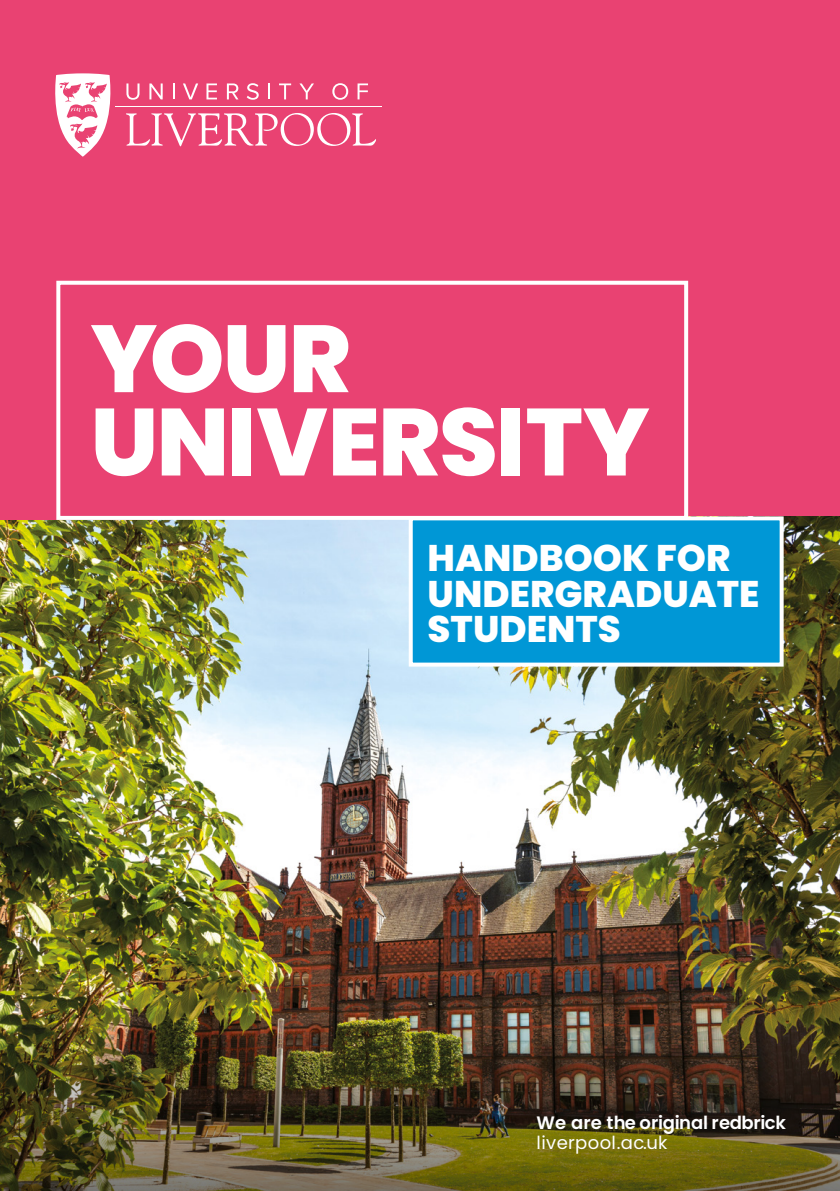
<style>
.page{position:relative;width:840px;height:1191px;background:#fff}
.page>*{position:absolute;margin:0;border:0;box-sizing:border-box;transform-origin:0 0}
.t1{font:800 95px/83.4px "Poppins";letter-spacing:-.02em;color:#fff}
.t2{font:800 37px/35px "Poppins";color:#fff}
.t3{font:600 18px "Poppins";letter-spacing:-.01em;color:#fff}
.t4{font:18px "Poppins";letter-spacing:.02em;color:#fff}
</style>
<div class="page">
<div style="left:0;top:0;width:839px;height:1191px;background:#e94272"></div>
<img style="left:0;top:516px;width:839px;height:385px">
<div style="left:410px;top:518px;width:371px;height:146px;background:#0097d6"></div>
<div style="left:408px;top:516px;width:375px;height:150px;border:4px solid #fff"></div>
<div style="left:0;top:472px;width:153px;height:47px;background:#e94272"></div>
<div style="left:56px;top:281px;width:631px;height:239px;border:4px solid #fff"></div>
<img style="left:0;top:901px;width:839px;height:290px">
<svg style="left:55px;top:73px;width:56px;height:84px"></svg>
<hr style="left:116px;top:106px;width:266px;height:1px;background:#fff">
<svg style="left:173px;top:83px;width:1px;height:16px"></svg>
<svg style="left:206px;top:83px;width:11px;height:16px"></svg>
<svg style="left:183px;top:83px;width:15px;height:16px"></svg>
<svg style="left:149px;top:83px;width:14px;height:16px"></svg>
<svg style="left:126px;top:83px;width:13px;height:17px"></svg>
<svg style="left:357px;top:83px;width:11px;height:16px"></svg>
<svg style="left:299px;top:83px;width:15px;height:16px"></svg>
<svg style="left:279px;top:83px;width:12px;height:16px"></svg>
<svg style="left:227px;top:83px;width:11px;height:16px"></svg>
<svg style="left:332px;top:83px;width:16px;height:17px"></svg>
<svg style="left:268px;top:83px;width:1px;height:16px"></svg>
<svg style="left:246px;top:83px;width:12px;height:17px"></svg>
<svg style="left:126px;top:113px;width:250px;height:33px"></svg>
<h1 class="t1" style="left:90px;top:318px;width:560px">YOUR<br>UNIVERSITY</h1>
<p class="t2" style="left:427px;top:541px;width:333px">HANDBOOK FOR<br>UNDERGRADUATE<br>STUDENTS</p>
<p class="t3" style="left:536px;top:1112px;width:251px">We are the original redbrick</p>
<p class="t4" style="left:536px;top:1132px;width:132px">liverpool.ac.uk</p>
</div>
